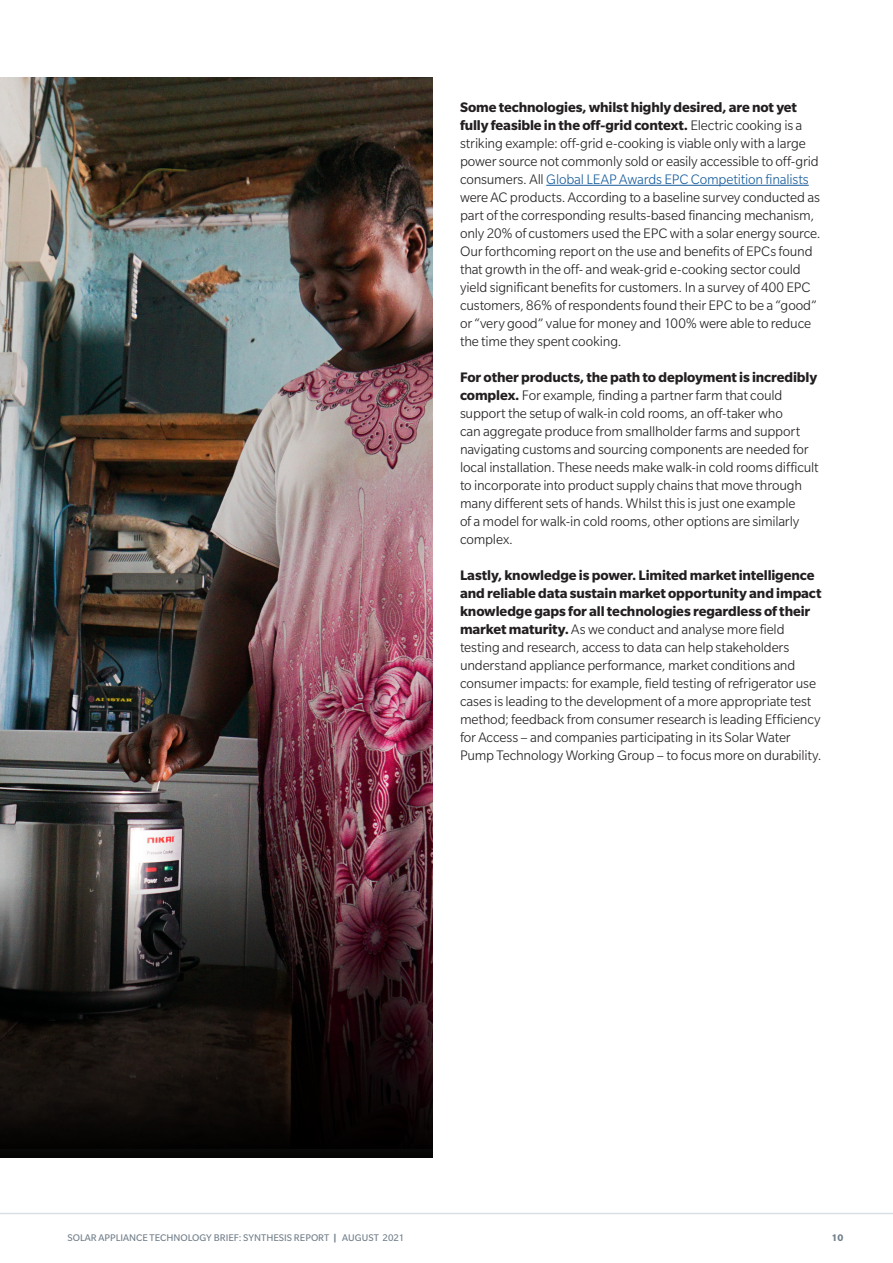
<style>
.page{position:relative;width:893px;height:1263px;background:#fff}
.page>*{position:absolute;margin:0;border:0;box-sizing:border-box;transform-origin:0 0}
.Body_Text{font:300 15px/18px "Slate Std";letter-spacing:-.01em;color:#231f20}
.t1{font:10.5px "Slate Std";color:#727f8a}
.t2{font:700 10.5px "Slate Std";color:#727f8a}
.s1{font-weight:700}
.s2{color:#175d9e}
</style>
<div class="page">
<hr style="left:0;top:1213px;width:893px;height:1px;background:#dadfe3">
<hr style="left:546px;top:185px;width:263px;height:1px;background:#175d9e">
<img style="left:0;top:77px;width:433px;height:801px">
<svg style="left:0;top:878px;width:433px;height:280px"></svg>
<p class="Body_Text" style="left:460px;top:98px;width:362px"><span class="s1">Some technologies, whilst highly desired, are not yet fully feasible in the off-grid context.</span> Electric cooking is a striking example: off-grid e-cooking is viable only with a large power source not commonly sold or easily accessible to off-grid consumers. All <span class="s2">Global LEAP Awards EPC Competition finalists </span>were AC products. According to a baseline survey conducted as part of the corresponding results-based financing mechanism, only 20% of customers used the EPC with a solar energy source.<br>Our forthcoming report on the use and benefits of EPCs found that growth in the off- and weak-grid e-cooking sector could yield significant benefits for customers. In a survey of 400 EPC customers, 86% of respondents found their EPC to be a “good” or “very good” value for money and 100% were able to reduce the time they spent cooking.</p>
<p class="Body_Text" style="left:460px;top:368px;width:360px"><span class="s1">For other products, the path to deployment is incredibly complex.</span> For example, finding a partner farm that could support the setup of walk-in cold rooms, an off-taker who<br>can aggregate produce from smallholder farms and support navigating customs and sourcing components are needed for local installation. These needs make walk-in cold rooms difficult to incorporate into product supply chains that move through many different sets of hands. Whilst this is just one example<br>of a model for walk-in cold rooms, other options are similarly complex.</p>
<p class="Body_Text" style="left:460px;top:566px;width:363px"><span class="s1">Lastly, knowledge is power. Limited market intelligence and reliable data sustain market opportunity and impact knowledge gaps for all technologies regardless of their market maturity.</span> As we conduct and analyse more field testing and research, access to data can help stakeholders understand appliance performance, market conditions and consumer impacts: for example, field testing of refrigerator use cases is leading to the development of a more appropriate test method; feedback from consumer research is leading Efficiency for Access – and companies participating in its Solar Water Pump Technology Working Group – to focus more on durability.</p>
<p class="t1" style="left:68px;top:1232px;width:338px">SOLAR APPLIANCE TECHNOLOGY BRIEF: SYNTHESIS REPORT <span class="s1">|</span> AUGUST 2021</p>
<p class="t2" style="left:832px;top:1232px;width:13px">10</p>
</div>
